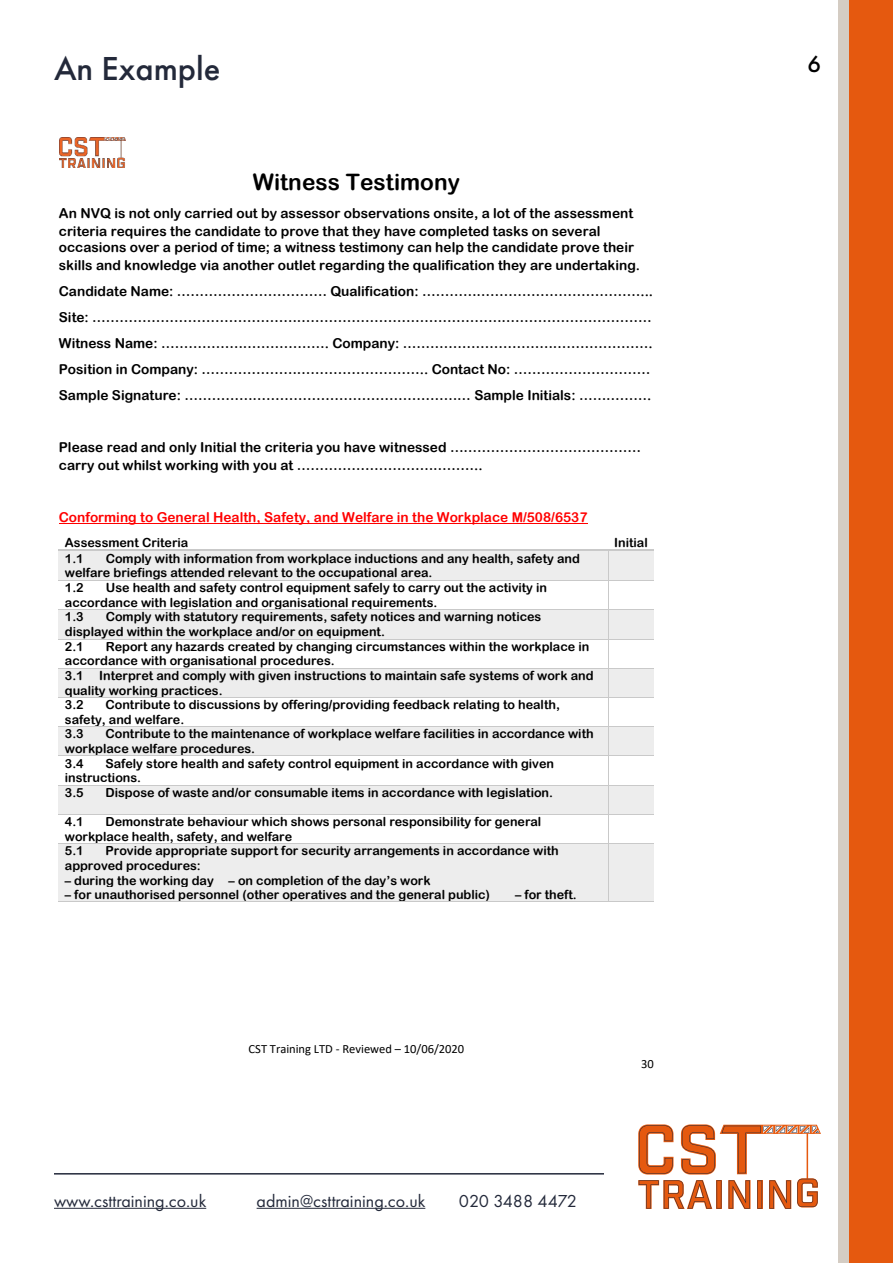
<style>
.page{position:relative;width:893px;height:1263px;background:#fff}
.page>*{position:absolute;margin:0;border:0;box-sizing:border-box;transform-origin:0 0}
.t1{font:500 34.5px "Futura PT";color:#23293a}
.t2{font:500 24px "Futura PT";color:#000}
.t3{font:22.65px "Arial Rounded MT Bold";letter-spacing:.005em;color:#000}
.t4{font:18px "Futura PT";color:#23293a}
.t5{font:13.65px/26.1px "Arial Rounded MT Bold";color:#000}
.t6{font:13.65px "Arial Rounded MT Bold";color:#f00}
.t7{font:12.6px/14.5px "Arial Rounded MT Bold";color:#000}
.t8{font:12.6px "Calibri";color:#000}
</style>
<div class="page">
<div style="left:839px;top:0;width:54px;height:1263px;background:#d4ccc3"></div>
<div style="left:849px;top:0;width:44px;height:1263px;background:#e5590f"></div>
<svg style="left:638px;top:1124px;width:183px;height:85px"></svg>
<hr style="left:54px;top:1208px;width:152px;height:1px;background:#23293a">
<hr style="left:257px;top:1208px;width:168px;height:1px;background:#23293a">
<hr style="left:54px;top:1173px;width:550px;height:1px;background:#23293a">
<img style="left:60px;top:138px;width:66px;height:30px">
<hr style="left:59px;top:523px;width:528px;height:1px;background:#f00">
<div style="left:59px;top:551px;width:549px;height:29px;background:#ededed"></div>
<div style="left:608px;top:551px;width:46px;height:29px;background:#ededed"></div>
<hr style="left:59px;top:550px;width:549px;height:1px;background:#c9c9c9">
<hr style="left:610px;top:550px;width:44px;height:1px;background:#c9c9c9">
<hr style="left:59px;top:580px;width:549px;height:1px;background:#c9c9c9">
<hr style="left:608px;top:580px;width:46px;height:1px;background:#c9c9c9">
<div style="left:59px;top:610px;width:549px;height:29px;background:#ededed"></div>
<div style="left:608px;top:610px;width:46px;height:29px;background:#ededed"></div>
<hr style="left:59px;top:609px;width:549px;height:1px;background:#c9c9c9">
<hr style="left:608px;top:609px;width:46px;height:1px;background:#c9c9c9">
<hr style="left:59px;top:639px;width:549px;height:1px;background:#c9c9c9">
<hr style="left:608px;top:639px;width:46px;height:1px;background:#c9c9c9">
<div style="left:59px;top:668px;width:549px;height:29px;background:#ededed"></div>
<div style="left:608px;top:668px;width:46px;height:29px;background:#ededed"></div>
<hr style="left:59px;top:668px;width:549px;height:1px;background:#c9c9c9">
<hr style="left:608px;top:668px;width:46px;height:1px;background:#c9c9c9">
<hr style="left:59px;top:697px;width:549px;height:1px;background:#c9c9c9">
<hr style="left:608px;top:697px;width:46px;height:1px;background:#c9c9c9">
<div style="left:59px;top:727px;width:549px;height:29px;background:#ededed"></div>
<div style="left:608px;top:727px;width:46px;height:29px;background:#ededed"></div>
<hr style="left:59px;top:726px;width:549px;height:1px;background:#c9c9c9">
<hr style="left:608px;top:726px;width:46px;height:1px;background:#c9c9c9">
<hr style="left:59px;top:756px;width:549px;height:1px;background:#c9c9c9">
<hr style="left:608px;top:756px;width:46px;height:1px;background:#c9c9c9">
<div style="left:59px;top:785px;width:549px;height:29px;background:#ededed"></div>
<div style="left:608px;top:785px;width:46px;height:29px;background:#ededed"></div>
<hr style="left:59px;top:785px;width:549px;height:1px;background:#c9c9c9">
<hr style="left:608px;top:785px;width:46px;height:1px;background:#c9c9c9">
<hr style="left:59px;top:814px;width:549px;height:1px;background:#c9c9c9">
<hr style="left:608px;top:814px;width:46px;height:1px;background:#c9c9c9">
<div style="left:59px;top:843px;width:549px;height:59px;background:#ededed"></div>
<div style="left:608px;top:843px;width:46px;height:59px;background:#ededed"></div>
<hr style="left:59px;top:843px;width:549px;height:1px;background:#c9c9c9">
<svg style="left:608px;top:550px;width:2px;height:293px"></svg>
<hr style="left:608px;top:843px;width:46px;height:1px;background:#c9c9c9">
<hr style="left:58px;top:902px;width:550px;height:1px;background:#c9c9c9">
<hr style="left:608px;top:843px;width:1px;height:59px;background:#c9c9c9">
<hr style="left:608px;top:902px;width:46px;height:1px;background:#c9c9c9">
<h1 class="t1" style="left:54px;top:48px;width:168px">An Example</h1>
<h2 class="t2" style="left:807px;top:50px;width:15px">6</h2>
<h3 class="t3" style="left:253px;top:168px;width:209px">Witness Testimony</h3>
<p class="t5" style="left:59px;top:205px;width:583px;line-height:17.1px">An NVQ is not only carried out by assessor observations onsite, a lot of the assessment criteria requires the candidate to prove that they have completed tasks on several occasions over a period of time; a witness testimony can help the candidate prove their skills and knowledge via another outlet regarding the qualification they are undertaking.</p>
<p class="t5" style="left:59px;top:278px;width:596px">Candidate Name: …………………………… Qualification: …………………………………………...<br>Site: …………………………………………………………………………………………………………… Witness Name: ………………………………. Company: ……………………………………………….<br>Position in Company: ………………………………………….. Contact No: ………………………… Sample Signature: ……………………………………………………… Sample Initials: …………….</p>
<p class="t5" style="left:59px;top:439px;width:584px;line-height:17.2px">Please read and only Initial the criteria you have witnessed …………………………………… carry out whilst working with you at …………………………………..</p>
<p class="t6" style="left:59px;top:509px;width:530px">Conforming to General Health, Safety, and Welfare in the Workplace M/508/6537</p>
<p class="t7" style="left:65px;top:535px;width:125px">Assessment Criteria</p>
<p class="t7" style="left:614px;top:535px;width:35px">Initial</p>
<p class="t7" style="left:65px;top:551px;width:20px">1.1</p>
<p class="t7" style="left:65px;top:551px;width:517px;text-indent:41px">Comply with information from workplace inductions and any health, safety and welfare briefings attended relevant to the occupational area.<br>1.2</p>
<p class="t7" style="left:65px;top:580px;width:484px;text-indent:41px">Use health and safety control equipment safely to carry out the activity in accordance with legislation and organisational requirements.<br>1.3</p>
<p class="t7" style="left:65px;top:609px;width:478px;text-indent:41px">Comply with statutory requirements, safety notices and warning notices displayed within the workplace and/or on equipment.<br>2.1</p>
<p class="t7" style="left:65px;top:639px;width:530px;text-indent:41px">Report any hazards created by changing circumstances within the workplace in accordance with organisational procedures.<br>3.1 Interpret and comply with given instructions to maintain safe systems of work and quality working practices.<br>3.2</p>
<p class="t7" style="left:65px;top:697px;width:496px;text-indent:41px">Contribute to discussions by offering/providing feedback relating to health, safety, and welfare.<br>3.3</p>
<p class="t7" style="left:65px;top:726px;width:530px;text-indent:41px">Contribute to the maintenance of workplace welfare facilities in accordance with workplace welfare procedures.<br>3.4</p>
<p class="t7" style="left:65px;top:756px;width:491px;text-indent:41px">Safely store health and safety control equipment in accordance with given instructions.<br>3.5</p>
<p class="t7" style="left:106px;top:785px;width:449px">Dispose of waste and/or consumable items in accordance with legislation.</p>
<p class="t7" style="left:65px;top:814px;width:478px;text-indent:41px">Demonstrate behaviour which shows personal responsibility for general workplace health, safety, and welfare<br>5.1</p>
<p class="t7" style="left:65px;top:814px;width:20px">4.1</p>
<p class="t7" style="left:65px;top:843px;width:495px;text-indent:41px">Provide appropriate support for security arrangements in accordance with approved procedures:</p>
<p class="t7" style="left:65px;top:872px;width:367px">– during the working day – on completion of the day’s work</p>
<p class="t7" style="left:65px;top:887px;width:427px">– for unauthorised personnel (other operatives and the general public)</p>
<p class="t7" style="left:515px;top:887px;width:63px">– for theft.</p>
<p class="t8" style="left:249px;top:1040px;width:217px">CST Training LTD - Reviewed – 10/06/2020</p>
<h3 class="t4" style="left:54px;top:1190px;width:154px">www.csttraining.co.uk</h3>
<h3 class="t4" style="left:257px;top:1190px;width:170px">admin@csttraining.co.uk</h3>
<h3 class="t4" style="left:459px;top:1190px;width:120px">020 3488 4472</h3>
<p class="t8" style="left:641px;top:1055px;width:14px">30</p>
</div>
